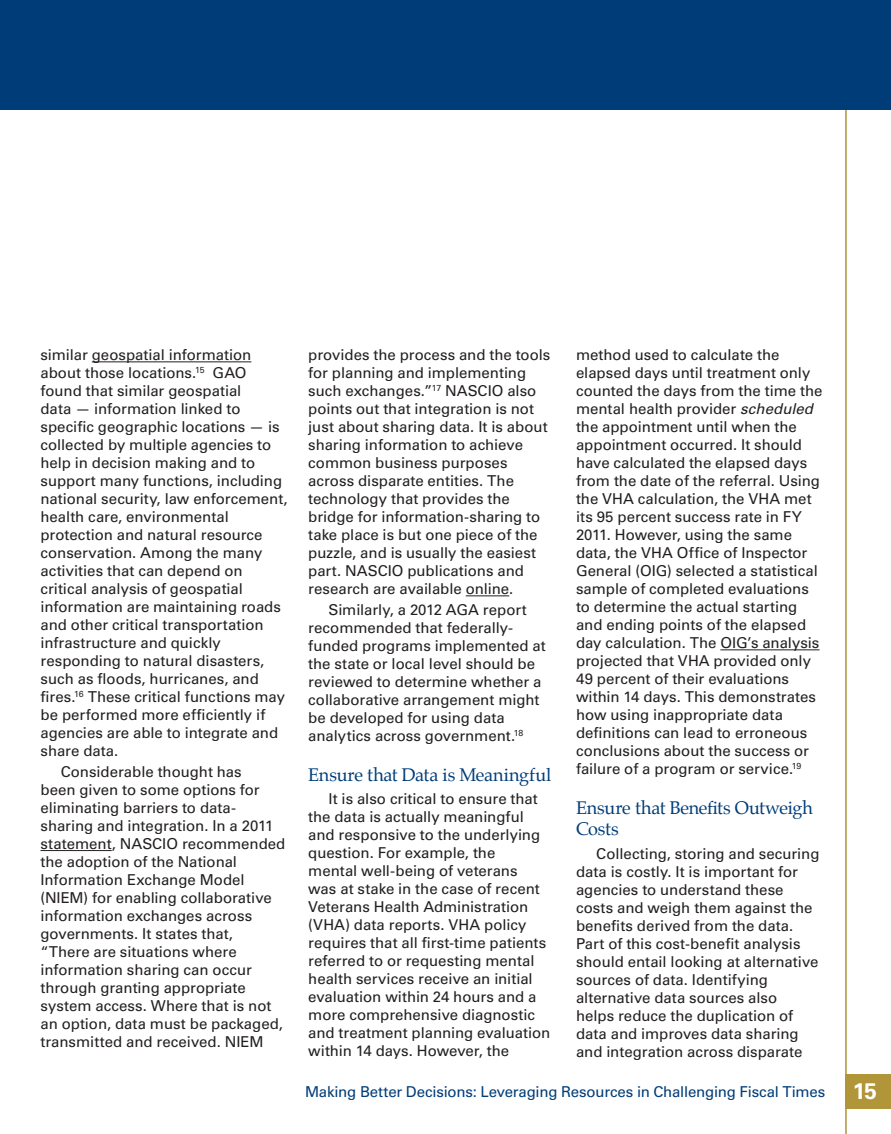
<style>
.page{position:relative;width:891px;height:1134px;background:#fff}
.page>*{position:absolute;margin:0;border:0;box-sizing:border-box;transform-origin:0 0}
.t1{font:700 22.5px "Univers LT Std";color:#fff}
.subhead_level_2b{font:18px/21px "Palatino";letter-spacing:-.015em;color:#003d78}
.body{font:15px/18px "Univers LT Std";color:#231f20}
.t2{font:15px "Univers LT Std";letter-spacing:-.015em;color:#003d78}
.s1{font-style:italic}
</style>
<div class="page">
<hr style="left:845px;top:109px;width:2px;height:1025px;background:#b19539">
<div style="left:0;top:0;width:891px;height:110px;background:#003d78"></div>
<div style="left:846px;top:1074px;width:45px;height:34px;background:#b19539"></div>
<hr style="left:92px;top:361px;width:159px;height:1px;background:#231f20">
<hr style="left:40px;top:850px;width:72px;height:1px;background:#231f20">
<hr style="left:466px;top:595px;width:43px;height:1px;background:#231f20">
<hr style="left:720px;top:649px;width:100px;height:1px;background:#231f20">
<p class="body" style="left:40px;top:346px;width:249px">similar geospatial information about those locations.<sup>15</sup> GAO found that similar geospatial<br>data — information linked to specific geographic locations — is collected by multiple agencies to help in decision making and to support many functions, including national security, law enforcement, health care, environmental protection and natural resource conservation. Among the many activities that can depend on critical analysis of geospatial information are maintaining roads and other critical transportation infrastructure and quickly responding to natural disasters, such as floods, hurricanes, and fires.<sup>16</sup> These critical functions may be performed more efficiently if agencies are able to integrate and share data.</p>
<p class="body" style="left:40px;top:763px;width:246px;text-indent:20px">Considerable thought has<br>been given to some options for eliminating barriers to data&shy;sharing and integration. In a 2011 statement, NASCIO recommended the adoption of the National<br>Information Exchange Model (NIEM) for enabling collaborative information exchanges across governments. It states that, “There are situations where information sharing can occur through granting appropriate system access. Where that is not an option, data must be packaged, transmitted and received. NIEM</p>
<p class="body" style="left:308px;top:346px;width:244px">provides the process and the tools for planning and implementing such exchanges.”<sup>17</sup> NASCIO also points out that integration is not just about sharing data. It is about sharing information to achieve common business purposes across disparate entities. The technology that provides the bridge for information-sharing to take place is but one piece of the puzzle, and is usually the easiest part. NASCIO publications and research are available online.</p>
<p class="body" style="left:308px;top:601px;width:239px;text-indent:20px">Similarly, a 2012 AGA report recommended that federally&shy;funded programs implemented at the state or local level should be reviewed to determine whether a collaborative arrangement might be developed for using data analytics across government.<sup>18</sup></p>
<p class="subhead_level_2b" style="left:308px;top:764px;width:245px">Ensure that Data is Meaningful</p>
<p class="body" style="left:308px;top:790px;width:244px;text-indent:20px">It is also critical to ensure that the data is actually meaningful and responsive to the underlying question. For example, the<br>mental well-being of veterans<br>was at stake in the case of recent<br>Veterans Health Administration (VHA) data reports. VHA policy requires that all first-time patients referred to or requesting mental health services receive an initial evaluation within 24 hours and a more comprehensive diagnostic and treatment planning evaluation within 14 days. However, the</p>
<p class="body" style="left:576px;top:346px;width:248px">method used to calculate the elapsed days until treatment only counted the days from the time the mental health provider <span class="s1">scheduled </span>the appointment until when the appointment occurred. It should have calculated the elapsed days from the date of the referral. Using the VHA calculation, the VHA met its 95 percent success rate in FY<br>2011. However, using the same data, the VHA Office of Inspector<br>General (OIG) selected a statistical sample of completed evaluations to determine the actual starting and ending points of the elapsed day calculation. The OIG’s analysis projected that VHA provided only<br>49 percent of their evaluations within 14 days. This demonstrates how using inappropriate data definitions can lead to erroneous conclusions about the success or failure of a program or service.<sup>19</sup></p>
<p class="subhead_level_2b" style="left:576px;top:798px;width:239px">Ensure that Benefits Outweigh<br>Costs</p>
<p class="body" style="left:576px;top:844px;width:245px;text-indent:20px">Collecting, storing and securing data is costly. It is important for agencies to understand these costs and weigh them against the benefits derived from the data.<br>Part of this cost-benefit analysis should entail looking at alternative sources of data. Identifying alternative data sources also<br>helps reduce the duplication of data and improves data sharing and integration across disparate</p>
<p class="t2" style="left:305px;top:1083px;width:522px">Making Better Decisions: Leveraging Resources in Challenging Fiscal Times</p>
<p class="t1" style="left:853px;top:1078px;width:26px">15</p>
</div>
